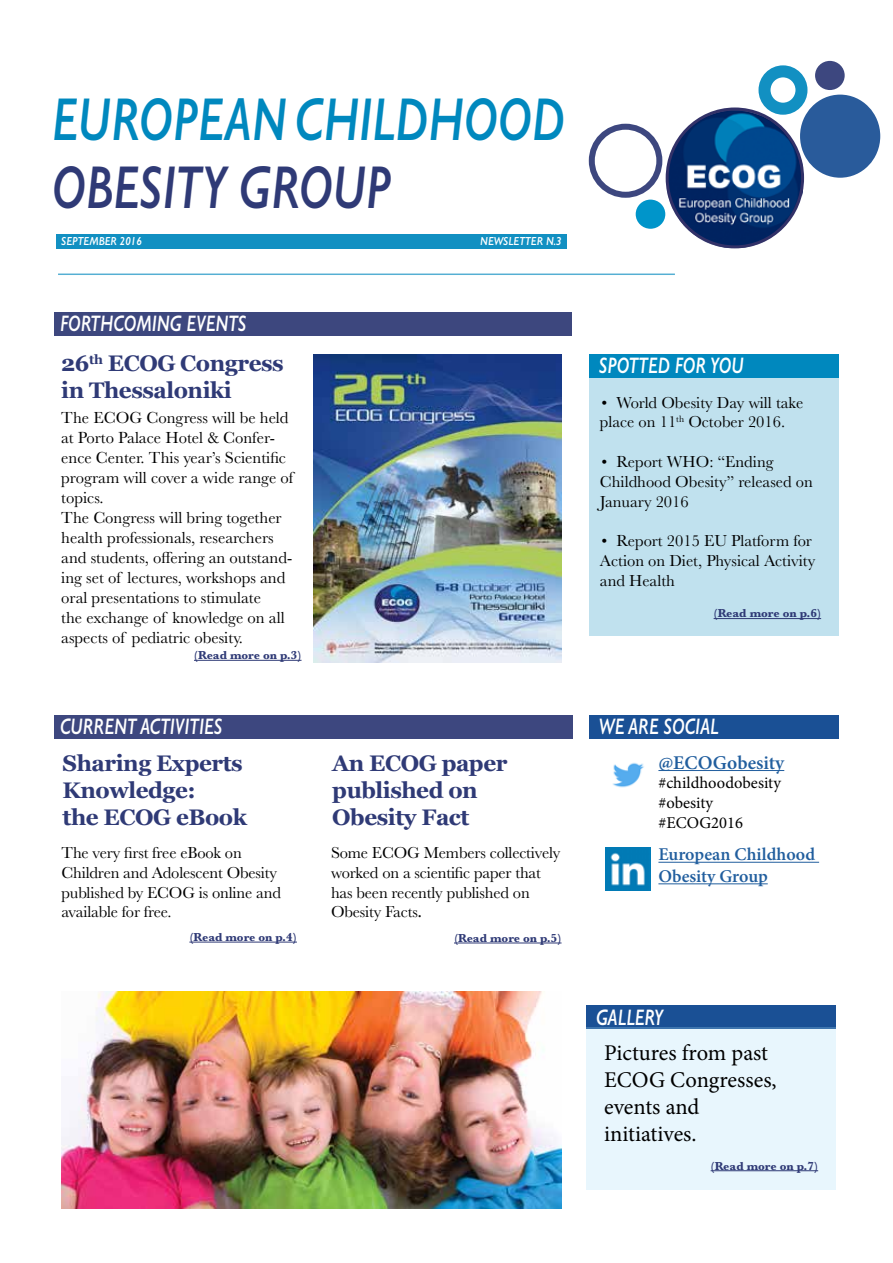
<style>
.page{position:relative;width:893px;height:1263px;background:#fff}
.page>*{position:absolute;margin:0;border:0;box-sizing:border-box;transform-origin:0 0}
.t1{font:italic 600 60.75px "Gill Sans";color:#0088be;scale:.77 1}
.t2{font:italic 600 60.75px "Gill Sans";color:#2f3a76;scale:.77 1}
.t3{font:700 22.5px/27px "Georgia";letter-spacing:-.02em;color:#2f3a76}
.t4{font:italic 600 22.5px "Gill Sans";color:#fff;scale:.77 1}
.t5{font:22.5px/27px "Minion Pro";color:#000}
.t6{font:600 19.5px "Minion Pro";color:#215e9e}
.t7{font:600 18px/21.6px "Minion Pro";color:#215e9e}
.t8{font:16.65px/20px "Baskerville";color:#000}
.t9{font:16.5px/19.8px "Baskerville";letter-spacing:-.01em;color:#000}
.t10{font:16.5px/19.8px "Minion Pro";color:#000}
.t11{font:700 12px "Baskerville";color:#2f3a76}
.t12{font:italic 600 11.7px "Gill Sans";color:#fff;scale:.88 1}
.s1{font-weight:700;font-size:12px}
</style>
<div class="page">
<div style="left:586px;top:1005px;width:250px;height:23px;background:#1a5095"></div>
<img style="left:667px;top:109px;width:136px;height:138px">
<div style="left:800px;top:95px;width:80px;height:83px;background:#295b9b;border-radius:50%"></div>
<div style="left:54px;top:715px;width:518px;height:23px;background:#3d477f"></div>
<hr style="left:58px;top:273px;width:617px;height:2px;background:#0088be">
<div style="left:56px;top:234px;width:511px;height:14px;background:#1290c2"></div>
<div style="left:589px;top:354px;width:250px;height:23px;background:#0088be"></div>
<div style="left:589px;top:377px;width:250px;height:259px;background:#c0e1ee"></div>
<img style="left:61px;top:992px;width:501px;height:217px">
<div style="left:54px;top:312px;width:517px;height:23px;background:#3d477e"></div>
<div style="left:589px;top:124px;width:73px;height:74px;border:6px solid #2f3a76;border-radius:50%"></div>
<svg style="left:764px;top:71px;width:37px;height:38px"></svg>
<div style="left:758px;top:65px;width:49px;height:50px;border:12px solid #0088be;border-radius:50%"></div>
<div style="left:636px;top:200px;width:29px;height:29px;background:#0095ca;border-radius:50%"></div>
<div style="left:815px;top:61px;width:30px;height:29px;background:#3d477f;border-radius:50%"></div>
<div style="left:666px;top:107px;width:138px;height:141px;border:3px solid #323168;border-radius:50%"></div>
<hr style="left:189px;top:942px;width:108px;height:1px;background:#2f3a76">
<hr style="left:454px;top:943px;width:107px;height:1px;background:#2f3a76">
<hr style="left:194px;top:660px;width:108px;height:1px;background:#2f3a76">
<div style="left:589px;top:715px;width:250px;height:23px;background:#1a5095"></div>
<img style="left:314px;top:354px;width:248px;height:308px">
<img style="left:613px;top:762px;width:31px;height:26px">
<hr style="left:658px;top:770px;width:126px;height:1px;background:#215e9e">
<hr style="left:658px;top:862px;width:161px;height:1px;background:#215e9e">
<hr style="left:658px;top:883px;width:110px;height:1px;background:#215e9e">
<img style="left:605px;top:847px;width:45px;height:43px">
<div style="left:586px;top:1028px;width:250px;height:162px;background:#e8f6fd"></div>
<hr style="left:711px;top:1170px;width:107px;height:1px;background:#2f3a76">
<hr style="left:714px;top:618px;width:107px;height:1px;background:#2f3a76">
<h1 class="t1" style="left:52px;top:83px;width:668px">EUROPEAN CHILDHOOD</h1>
<h1 class="t2" style="left:52px;top:151px;width:442px">OBESITY GROUP</h1>
<p class="t12" style="left:61px;top:234px;width:93px">SEPTEMBER 2016</p>
<p class="t12" style="left:480px;top:234px;width:94px">NEWSLETTER N.3</p>
<h2 class="t4" style="left:60px;top:310px;width:244px">FORTHCOMING EVENTS</h2>
<h2 class="t3" style="left:61px;top:349px;width:224px">26<sup>th</sup> ECOG Congress in Thessaloniki</h2>
<p class="t8" style="left:61px;top:408px;width:234px">The ECOG Congress will be held at Porto Palace Hotel &amp; Confer&shy;ence Center. This year’s Scientific program will cover a wide range of topics.<br>The Congress will bring together health professionals, researchers and students, offering an outstand&shy;ing set of lectures, workshops and oral presentations to stimulate<br>the exchange of knowledge on all aspects of pediatric obesity.</p>
<p class="t11" style="left:194px;top:647px;width:109px">(Read more on p.3)</p>
<h2 class="t4" style="left:60px;top:713px;width:212px">CURRENT ACTIVITIES</h2>
<h2 class="t3" style="left:63px;top:749px;width:186px">Sharing Experts<br>Knowledge:<br>the ECOG eBook</h2>
<h2 class="t3" style="left:332px;top:749px;width:177px">An ECOG paper published on<br>Obesity Fact</h2>
<p class="t9" style="left:61px;top:843px;width:221px">The very first free eBook on<br>Children and Adolescent Obesity published by ECOG is online and available for free.</p>
<p class="t9" style="left:331px;top:843px;width:231px">Some ECOG Members collectively worked on a scientific paper that has been recently published on<br>Obesity Facts<span class="s1">.</span></p>
<p class="t11" style="left:189px;top:929px;width:109px">(Read more on p.4)</p>
<p class="t11" style="left:454px;top:929px;width:109px">(Read more on p.5)</p>
<h2 class="t4" style="left:599px;top:352px;width:190px">SPOTTED FOR YOU</h2>
<p class="t9" style="left:600px;top:393px;width:205px">• World Obesity Day will take place on 11<sup>th</sup> October 2016.</p>
<p class="t9" style="left:600px;top:452px;width:214px">• Report WHO: “Ending<br>Childhood Obesity” released on<br>January 2016</p>
<p class="t9" style="left:600px;top:531px;width:217px">• Report 2015 EU Platform for<br>Action on Diet, Physical Activity and Health</p>
<p class="t11" style="left:714px;top:605px;width:109px">(Read more on p.6)</p>
<h2 class="t4" style="left:599px;top:712px;width:157px">WE ARE SOCIAL</h2>
<p class="t6" style="left:658px;top:749px;width:127px">@ECOGobesity</p>
<p class="t10" style="left:658px;top:773px;width:124px">#childhoodobesity #obesity #ECOG2016</p>
<p class="t7" style="left:658px;top:844px;width:158px">European Childhood<br>Obesity Group</p>
<h2 class="t4" style="left:596px;top:1004px;width:89px">GALLERY</h2>
<h2 class="t5" style="left:604px;top:1039px;width:174px">Pictures from past<br>ECOG Congresses, events and initiatives.</h2>
<p class="t11" style="left:711px;top:1157px;width:109px">(Read more on p.7)</p>
</div>
